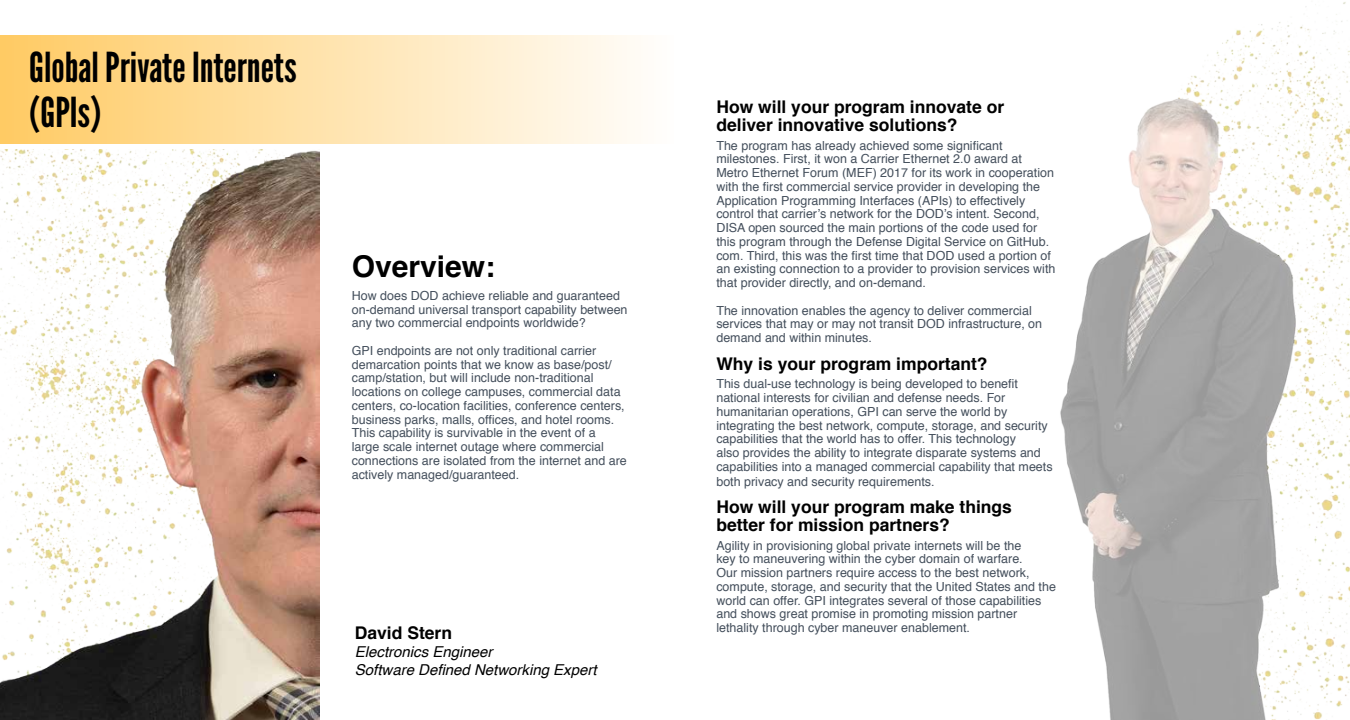
<style>
.page{position:relative;width:1350px;height:720px;background:#fff}
.page>*{position:absolute;margin:0;border:0;box-sizing:border-box;transform-origin:0 0}
.t1{font:41.25px/45px "League Gothic";color:#000}
.t2{font:700 30px "Helvetica";color:#000}
.t3{font:700 17.5px/17.5px "Helvetica";color:#000}
.t4{font:italic 15px/18px "Helvetica";color:#000}
.t5{font:12.5px/13.8px "Helvetica";color:#444f5c}
</style>
<div class="page">
<div style="left:1px;top:35px;width:673px;height:109px;background:linear-gradient(to right,#ffca63,#fffefd)"></div>
<img style="left:0;top:149px;width:319px;height:571px">
<img style="left:1060px;top:2px;width:290px;height:718px">
<h1 class="t1" style="left:29px;top:45px;width:269px">Global Private Internets (GPIs)</h1>
<h2 class="t2" style="left:352px;top:243px;width:145px">Overview:</h2>
<p class="t5" style="left:352px;top:289px;width:277px">How does DOD achieve reliable and guaranteed on-demand universal transport capability between any two commercial endpoints worldwide?</p>
<p class="t5" style="left:352px;top:344px;width:277px">GPI endpoints are not only traditional carrier demarcation points that we know as base/post/ camp/station, but will include non-traditional locations on college campuses, commercial data centers, co-location facilities, conference centers, business parks, malls, offices, and hotel rooms.<br>This capability is survivable in the event of a<br>large scale internet outage where commercial connections are isolated from the internet and are actively managed/guaranteed.</p>
<h3 class="t3" style="left:355px;top:624px;width:99px">David Stern</h3>
<p class="t4" style="left:355px;top:643px;width:243px">Electronics Engineer<br>Software Defined Networking Expert</p>
<h3 class="t3" style="left:716px;top:99px;width:289px">How will your program innovate or deliver innovative solutions?</h3>
<p class="t5" style="left:716px;top:139px;width:341px">The program has already achieved some significant milestones. First, it won a Carrier Ethernet 2.0 award at Metro Ethernet Forum (MEF) 2017 for its work in cooperation with the first commercial service provider in developing the Application Programming Interfaces (APIs) to effectively control that carrier’s network for the DOD’s intent. Second, DISA open sourced the main portions of the code used for this program through the Defense Digital Service on GitHub. com. Third, this was the first time that DOD used a portion of an existing connection to a provider to provision services with that provider directly, and on-demand.</p>
<p class="t5" style="left:716px;top:304px;width:327px">The innovation enables the agency to deliver commercial services that may or may not transit DOD infrastructure, on demand and within minutes.</p>
<h3 class="t3" style="left:716px;top:355px;width:273px">Why is your program important?</h3>
<p class="t5" style="left:716px;top:378px;width:338px">This dual-use technology is being developed to benefit national interests for civilian and defense needs. For humanitarian operations, GPI can serve the world by integrating the best network, compute, storage, and security capabilities that the world has to offer. This technology<br>also provides the ability to integrate disparate systems and capabilities into a managed commercial capability that meets</p>
<p class="t5" style="left:716px;top:475px;width:220px">both privacy and security requirements.</p>
<h3 class="t3" style="left:716px;top:499px;width:297px">How will your program make things better for mission partners?</h3>
<p class="t5" style="left:716px;top:539px;width:341px">Agility in provisioning global private internets will be the<br>key to maneuvering within the cyber domain of warfare.<br>Our mission partners require access to the best network, compute, storage, and security that the United States and the world can offer. GPI integrates several of those capabilities and shows great promise in promoting mission partner lethality through cyber maneuver enablement.</p>
</div>
